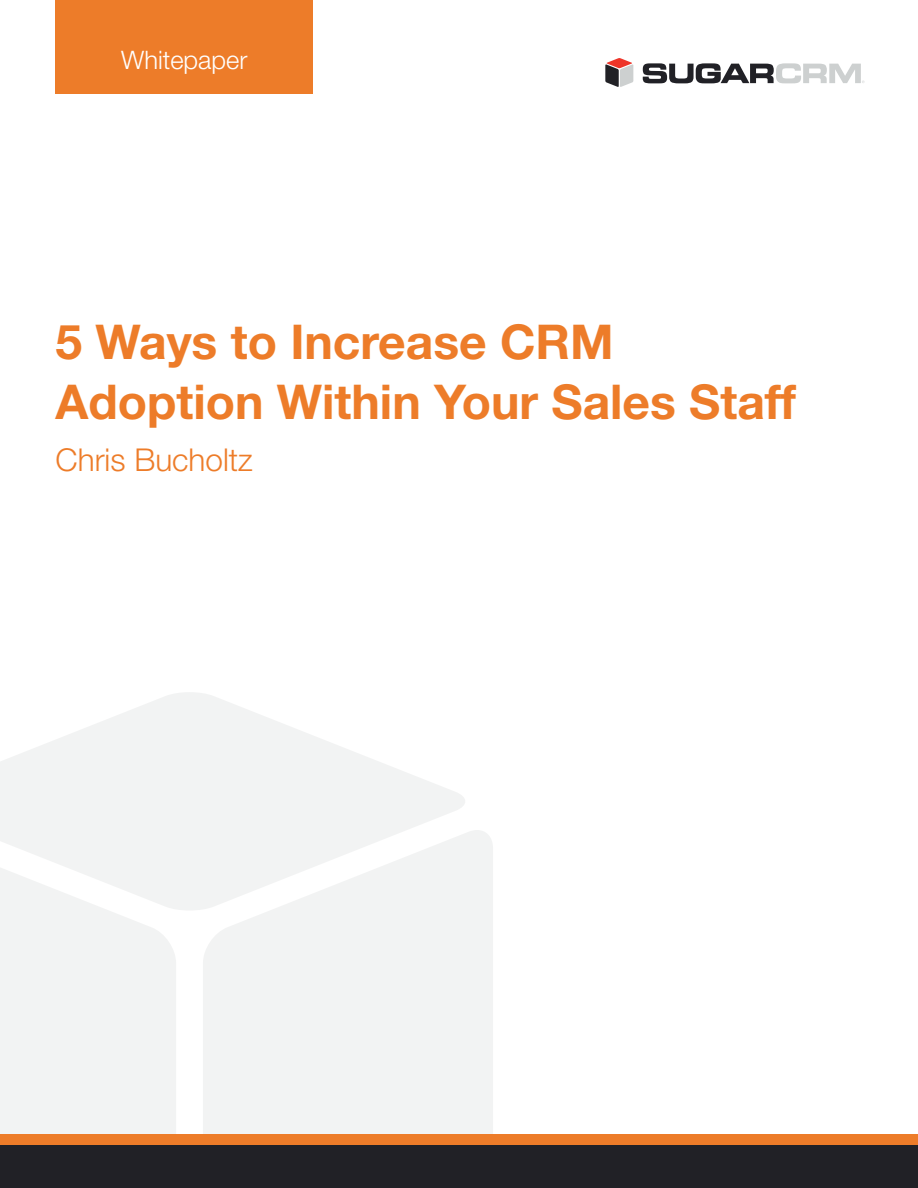
<style>
.page{position:relative;width:918px;height:1188px;background:#fff}
.page>*{position:absolute;margin:0;border:0;box-sizing:border-box;transform-origin:0 0}
.t1{font:700 48px/60px "Helvetica Neue LT Std";color:#ed7c29}
.t2{font:300 31.5px "Helvetica Neue LT Std";color:#ed7c29}
.t3{font:300 25.5px "Helvetica Neue LT Std";color:#fff}
</style>
<div class="page">
<svg style="left:0;top:692px;width:465px;height:218px;fill:#f2f3f3"></svg>
<svg style="left:0;top:830px;width:176px;height:304px;fill:#f2f3f3"></svg>
<svg style="left:203px;top:830px;width:290px;height:304px;fill:#f2f3f3"></svg>
<div style="left:0;top:1134px;width:918px;height:54px;background:#212126"></div>
<div style="left:0;top:1134px;width:918px;height:11px;background:#ed7c29"></div>
<svg style="left:605px;top:58px;width:28px;height:29px"></svg>
<svg style="left:643px;top:63px;width:222px;height:20px"></svg>
<div style="left:55px;top:0;width:258px;height:93px;background:#ed7c29"></div>
<p class="t3" style="left:121px;top:44px;width:128px">Whitepaper</p>
<p class="t1" style="left:56px;top:311px;width:742px">5 Ways to Increase CRM<br>Adoption Within Your Sales Staff</p>
<p class="t2" style="left:56px;top:441px;width:199px">Chris Bucholtz</p>
</div>
